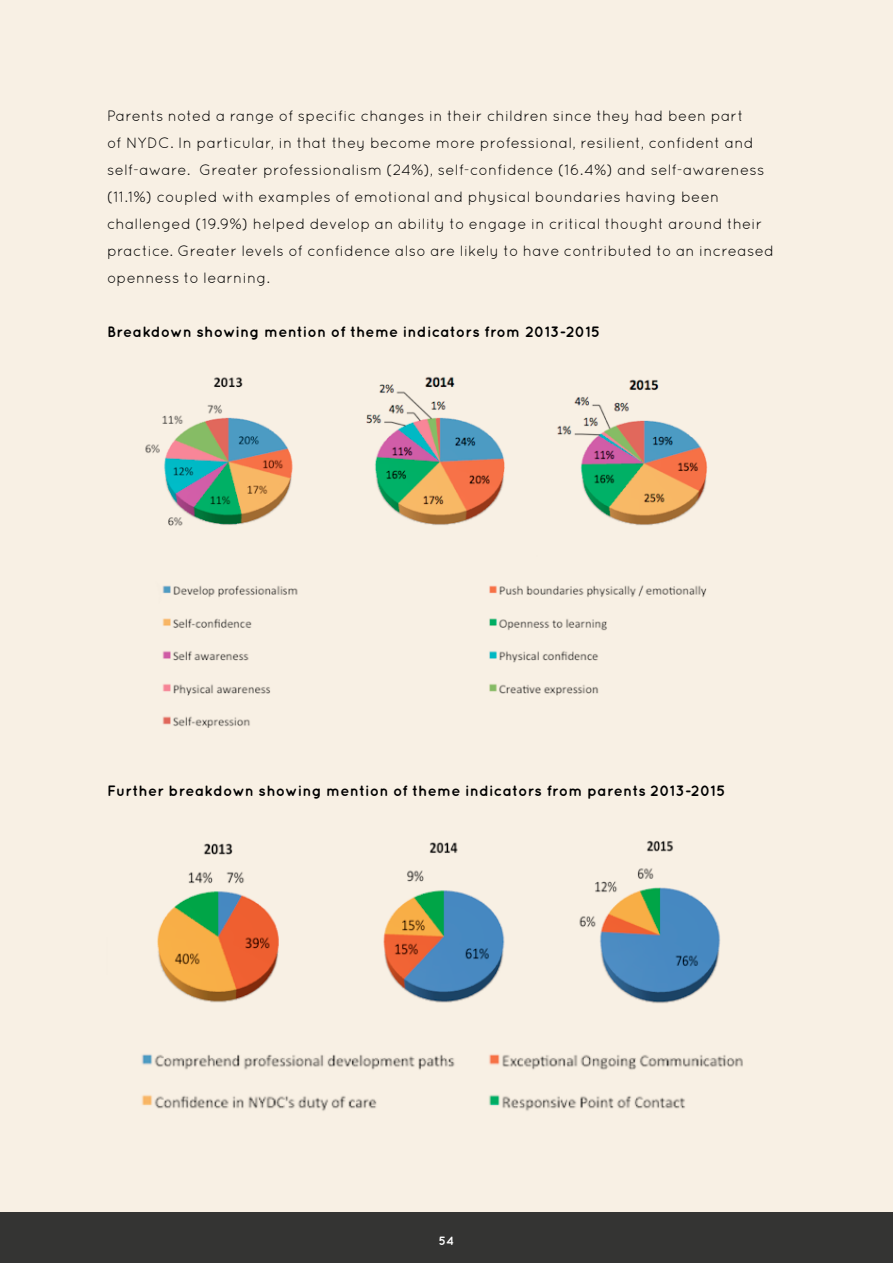
<style>
.page{position:relative;width:893px;height:1263px;background:#fff}
.page>*{position:absolute;margin:0;border:0;box-sizing:border-box;transform-origin:0 0}
.t1{font:15px/27px "Quicksand";letter-spacing:.015em;color:#000}
.t2{font:700 15px "Quicksand";letter-spacing:.015em;color:#000}
.t3{font:700 12px "Quicksand";color:#fff}
</style>
<div class="page">
<div style="left:0;top:1212px;width:893px;height:51px;background:#343433"></div>
<div style="left:0;top:0;width:893px;height:1212px;background:#f8f0e4"></div>
<img style="left:145px;top:376px;width:563px;height:352px">
<img style="left:142px;top:840px;width:601px;height:271px">
<p class="t1" style="left:107px;top:102px;width:669px">Parents noted a range of specific changes in their children since they had been part<br>of NYDC. In particular, in that they become more professional, resilient, confident and self-aware. Greater professionalism (24%), self-confidence (16.4%) and self-awareness (11.1%) coupled with examples of emotional and physical boundaries having been challenged (19.9%) helped develop an ability to engage in critical thought around their practice. Greater levels of confidence also are likely to have contributed to an increased openness to learning.</p>
<p class="t2" style="left:107px;top:322px;width:495px">Breakdown showing mention of theme indicators from 2013-2015</p>
<p class="t2" style="left:107px;top:781px;width:620px">Further breakdown showing mention of theme indicators from parents 2013-2015</p>
<p class="t3" style="left:439px;top:1233px;width:17px">54</p>
</div>
